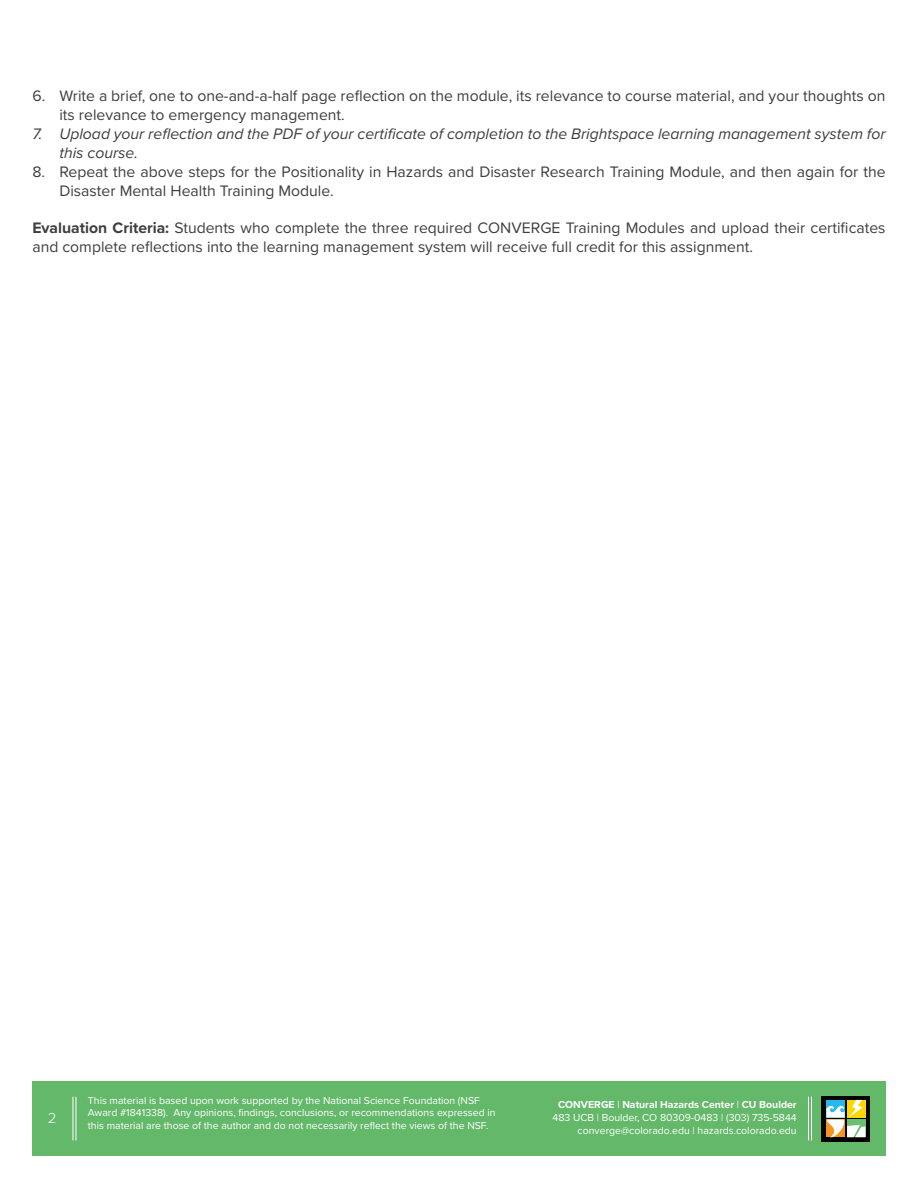
<style>
.page{position:relative;width:918px;height:1188px;background:#fff}
.page>*{position:absolute;margin:0;border:0;box-sizing:border-box;transform-origin:0 0}
.t1{font:15.75px/18.9px "Proxima Nova";color:#3e3e3f}
.t2{font:italic 15.75px/18.9px "Proxima Nova";color:#3e3e3f}
.t3{font:300 15px "Proxima Nova";color:#fff}
.t4{font:10.5px/12.6px "Proxima Nova";color:#fff}
.s1{font-weight:700}
</style>
<div class="page">
<div style="left:32px;top:1081px;width:854px;height:75px;background:#64b86a"></div>
<div style="left:822px;top:1096px;width:48px;height:46px;background:#040503"></div>
<svg style="left:826px;top:1100px;width:39px;height:37px"></svg>
<hr style="left:76px;top:1097px;width:1px;height:43px;background:#fff">
<hr style="left:73px;top:1097px;width:1px;height:43px;background:#fff">
<hr style="left:811px;top:1097px;width:1px;height:43px;background:#fff">
<hr style="left:808px;top:1097px;width:1px;height:43px;background:#fff">
<p class="t1" style="left:59px;top:86px;width:828px;text-indent:-27px">6. Write a brief, one to one-and-a-half page reflection on the module, its relevance to course material, and your thoughts on its relevance to emergency management.</p>
<p class="t2" style="left:59px;top:123px;width:828px;text-indent:-27px">7. Upload your reflection and the PDF of your certificate of completion to the Brightspace learning management system for this course.</p>
<p class="t1" style="left:59px;top:161px;width:828px;text-indent:-27px">8. Repeat the above steps for the Positionality in Hazards and Disaster Research Training Module, and then again for the<br>Disaster Mental Health Training Module.</p>
<p class="t1" style="left:32px;top:218px;width:855px"><span class="s1">Evaluation Criteria:</span> Students who complete the three required CONVERGE Training Modules and upload their certificates and complete reflections into the learning management system will receive full credit for this assignment.</p>
<p class="t3" style="left:48px;top:1107px;width:10px">2</p>
<p class="t4" style="left:88px;top:1093px;width:409px">This material is based upon work supported by the National Science Foundation (NSF<br>Award #1841338). Any opinions, findings, conclusions, or recommendations expressed in this material are those of the author and do not necessarily reflect the views of the NSF.</p>
<p class="t4" style="left:553px;top:1098px;width:246px;text-align:right"><span class="s1">CONVERGE</span> | <span class="s1">Natural Hazards Center</span> | <span class="s1">CU Boulder<br></span>483 UCB | Boulder, CO 80309-0483 | (303) 735-5844 converge@colorado.edu | hazards.colorado.edu</p>
</div>
